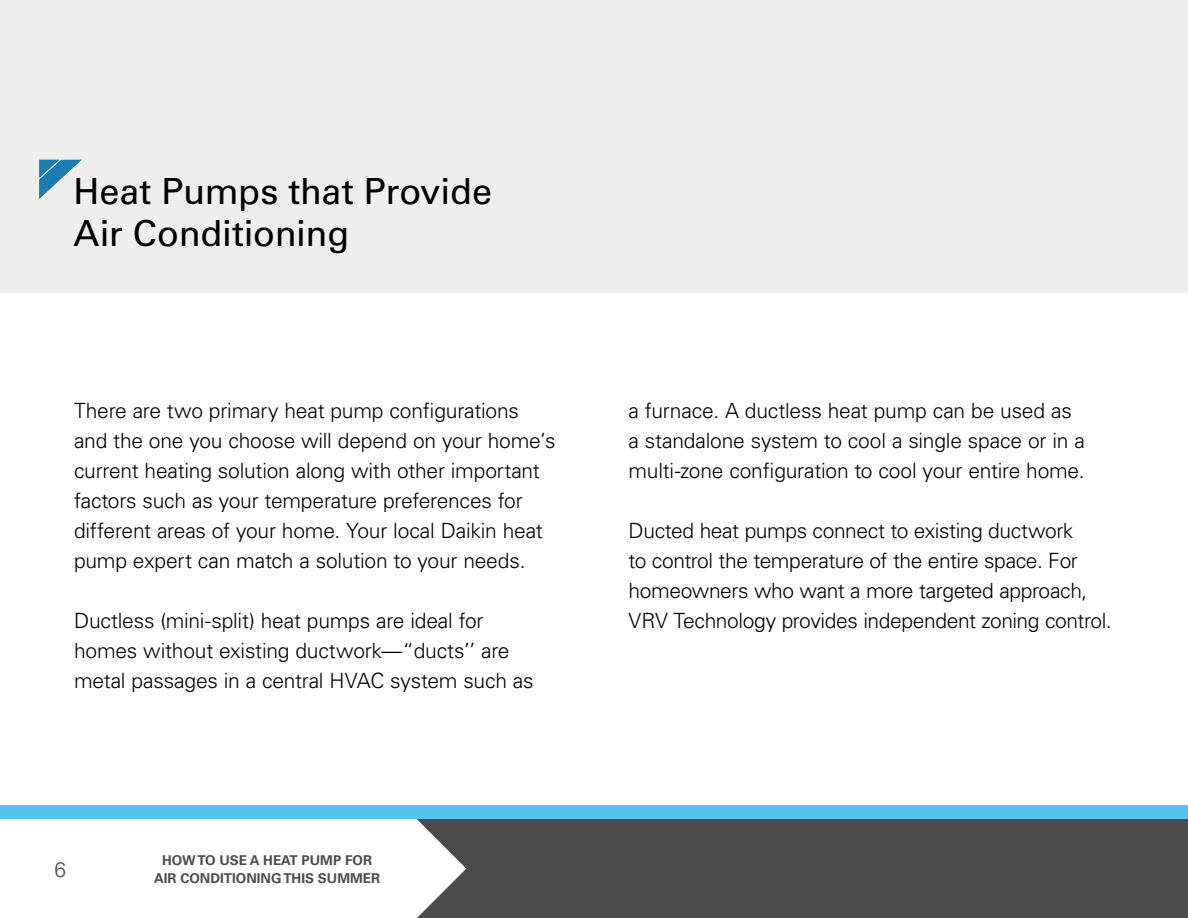
<style>
.page{position:relative;width:1188px;height:918px;background:#fff}
.page>*{position:absolute;margin:0;border:0;box-sizing:border-box;transform-origin:0 0}
.t1{font:36px/42px "Univers LT Std";letter-spacing:-.01em;color:#000}
.t2{font:300 21px/30px "Univers LT Std";letter-spacing:-.01em;color:#000}
.t3{font:300 21px "Univers LT Std";color:#4c4c4c}
.t4{font:700 13.5px/18px "Univers LT Std";color:#4c4c4c;text-align:center}
</style>
<div class="page">
<div style="left:0;top:815px;width:1188px;height:103px;background:#4c4c4c"></div>
<svg style="left:343px;top:818px;width:123px;height:100px"></svg>
<div style="left:0;top:795px;width:343px;height:123px;background:#fff"></div>
<div style="left:0;top:805px;width:1188px;height:13px;background:#56c2ef"></div>
<div style="left:0;top:0;width:1188px;height:293px;background:#eee"></div>
<svg style="left:39px;top:160px;width:43px;height:39px"></svg>
<h1 class="t1" style="left:74px;top:170px;width:420px">Heat Pumps that Provide<br>Air Conditioning</h1>
<p class="t2" style="left:74px;top:395px;width:483px">There are two primary heat pump configurations and the one you choose will depend on your home’s current heating solution along with other important factors such as your temperature preferences for different areas of your home. Your local Daikin heat pump expert can match a solution to your needs.</p>
<p class="t2" style="left:74px;top:605px;width:461px">Ductless (mini-split) heat pumps are ideal for homes without existing ductwork—“ducts’’ are metal passages in a central HVAC system such as</p>
<p class="t3" style="left:55px;top:856px;width:13px">6</p>
<p class="t4" style="left:154px;top:851px;width:228px">HOW TO USE A HEAT PUMP FOR<br>AIR CONDITIONING THIS SUMMER</p>
<p class="t2" style="left:629px;top:395px;width:458px">a furnace. A ductless heat pump can be used as a standalone system to cool a single space or in a multi-zone configuration to cool your entire home.</p>
<p class="t2" style="left:629px;top:515px;width:485px">Ducted heat pumps connect to existing ductwork<br>to control the temperature of the entire space. For homeowners who want a more targeted approach, VRV Technology provides independent zoning control.</p>
</div>
